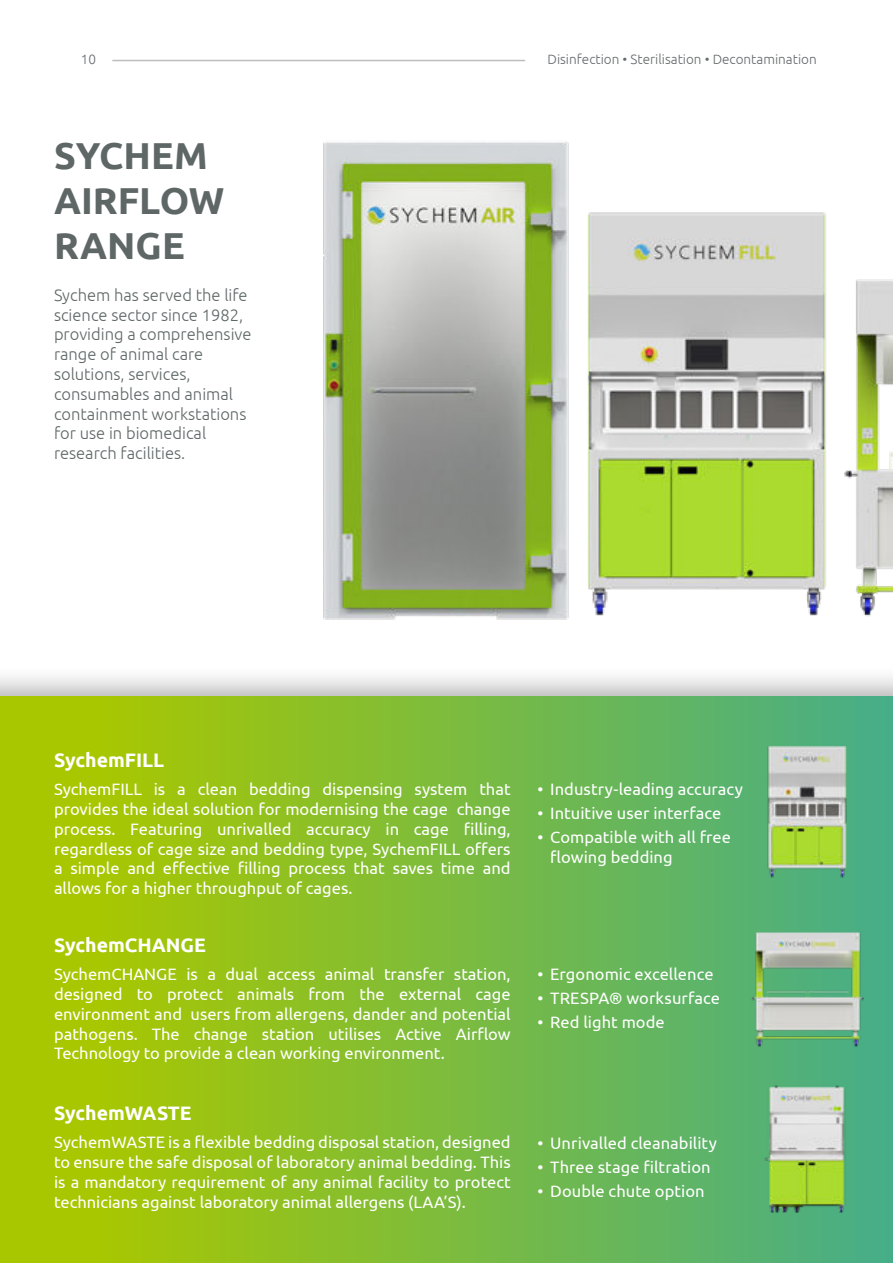
<style>
.page{position:relative;width:893px;height:1263px;background:#fff}
.page>*{position:absolute;margin:0;border:0;box-sizing:border-box;transform-origin:0 0}
.t1{font:700 37.5px/45px "Ubuntu";color:#5e6666}
.t2{font:700 19.5px "Ubuntu";color:#fff}
.t3{font:16.5px/19.8px "Ubuntu";color:#fff;text-align:justify}
.t4{font:300 16.5px/19.8px "Ubuntu";color:#5e6666}
.t5{font:300 13.5px "Ubuntu";color:#66696b}
</style>
<div class="page">
<hr style="left:112px;top:60px;width:413px;height:1px;background:#7a7c7e">
<div style="left:0;top:665px;width:893px;height:598px;background:#231f20;opacity:.35"></div>
<div style="left:0;top:697px;width:893px;height:566px;background:linear-gradient(to right,#b1c900,#47ae88)"></div>
<img style="left:764px;top:1080px;width:85px;height:139px">
<img style="left:750px;top:927px;width:114px;height:120px">
<img style="left:767px;top:739px;width:80px;height:140px">
<img style="left:323px;top:142px;width:570px;height:478px">
<p class="t5" style="left:81px;top:54px;width:17px">10</p>
<h1 class="t1" style="left:54px;top:133px;width:172px">SYCHEM<br>AIRFLOW<br>RANGE</h1>
<p class="t4" style="left:54px;top:286px;width:199px">Sychem has served the life science sector since 1982, providing a comprehensive range of animal care solutions, services, consumables and animal containment workstations for use in biomedical research facilities.</p>
<p class="t5" style="left:547px;top:54px;width:271px">Disinfection • Sterilisation • Decontamination</p>
<p class="t2" style="left:54px;top:752px;width:112px">SychemFILL</p>
<p class="t3" style="left:54px;top:780px;width:458px">SychemFILL is a clean bedding dispensing system that provides the ideal solution for modernising the cage change process. Featuring unrivalled accuracy in cage filling, regardless of cage size and bedding type, SychemFILL offers a simple and effective filling process that saves time and allows for a higher throughput of cages.</p>
<p class="t2" style="left:54px;top:933px;width:154px">SychemCHANGE</p>
<p class="t3" style="left:54px;top:964px;width:458px">SychemCHANGE is a dual access animal transfer station, designed to protect animals from the external cage environment and users from allergens, dander and potential pathogens. The change station utilises Active Airflow Technology to provide a clean working environment.</p>
<p class="t3" style="left:537px;top:780px;width:207px">• Industry-leading accuracy</p>
<p class="t3" style="left:537px;top:804px;width:185px">• Intuitive user interface</p>
<p class="t3" style="left:550px;top:828px;width:182px;text-indent:-13px">• Compatible with all free flowing bedding</p>
<p class="t3" style="left:537px;top:965px;width:178px">• Ergonomic excellence</p>
<p class="t3" style="left:537px;top:989px;width:184px">• TRESPA® worksurface</p>
<p class="t3" style="left:537px;top:1013px;width:129px">• Red light mode</p>
<p class="t2" style="left:54px;top:1105px;width:139px">SychemWASTE</p>
<p class="t3" style="left:54px;top:1132px;width:458px">SychemWASTE is a flexible bedding disposal station, designed to ensure the safe disposal of laboratory animal bedding. This is a mandatory requirement of any animal facility to protect technicians against laboratory animal allergens (LAA’S).</p>
<p class="t3" style="left:537px;top:1134px;width:181px">• Unrivalled cleanability</p>
<p class="t3" style="left:537px;top:1158px;width:175px">• Three stage filtration</p>
<p class="t3" style="left:537px;top:1182px;width:169px">• Double chute option</p>
</div>
